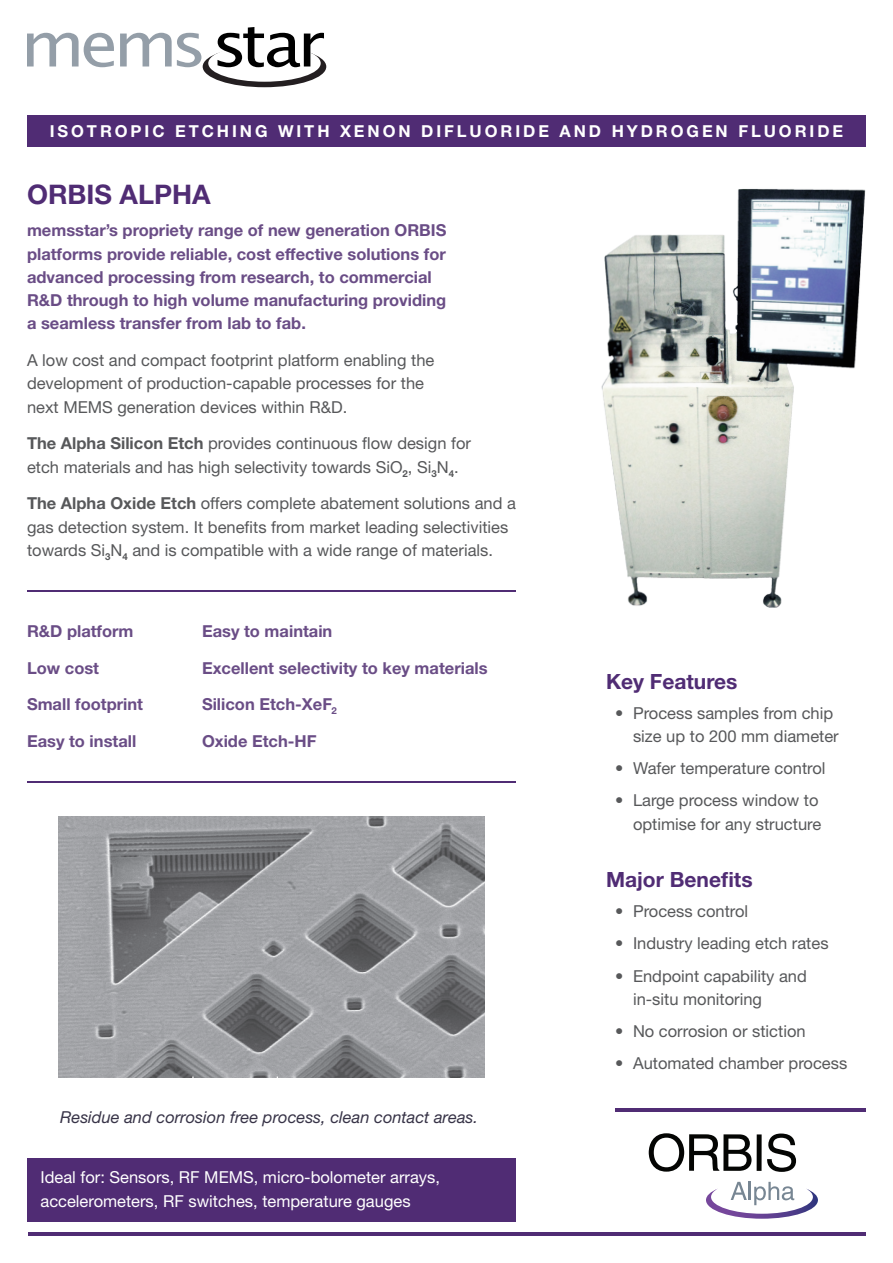
<style>
.page{position:relative;width:893px;height:1263px;background:#fff}
.page>*{position:absolute;margin:0;border:0;box-sizing:border-box;transform-origin:0 0}
.Section_Heading{font:700 27px "Helvetica Neue LT Std";color:#502c74}
.Small_Section_Header{font:700 21px "Helvetica Neue LT Std";color:#502c74}
.Body_Text{font:16.5px/23.2px "Helvetica Neue LT Std";color:#57585a}
.Body_Text-2{font:700 16.5px/23.2px "Helvetica Neue LT Std";color:#6a4d86}
.Body_Text-3{font:16.5px/23.2px "Helvetica Neue LT Std";color:#fff}
.t1{font:700 16.5px "Helvetica Neue LT Std";color:#fff}
.t2{font:italic 16.5px "Helvetica Neue LT Std";color:#373347}
.s1{font-weight:700}
</style>
<div class="page">
<div style="left:203px;top:46px;width:123px;height:41px;background:#241f21;border-radius:50%"></div>
<div style="left:208px;top:45px;width:113px;height:37px;background:#fff;border-radius:50%"></div>
<svg style="left:27px;top:33px;width:87px;height:34px"></svg>
<svg style="left:120px;top:33px;width:81px;height:34px"></svg>
<svg style="left:218px;top:27px;width:106px;height:40px"></svg>
<img style="left:59px;top:817px;width:425px;height:260px">
<hr style="left:615px;top:1109px;width:251px;height:3px;background:#502c74">
<hr style="left:29px;top:1233px;width:837px;height:3px;background:#502c74">
<div style="left:27px;top:115px;width:839px;height:32px;background:#502c74"></div>
<div style="left:27px;top:1158px;width:489px;height:63px;background:#502c74"></div>
<img style="left:601px;top:188px;width:265px;height:420px">
<hr style="left:27px;top:590px;width:489px;height:2px;background:#502c74">
<hr style="left:27px;top:782px;width:489px;height:1px;background:#502c74">
<svg style="left:649px;top:1133px;width:102px;height:39px"></svg>
<div style="left:757px;top:1134px;width:5px;height:37px;background:#040503"></div>
<svg style="left:767px;top:1133px;width:29px;height:39px"></svg>
<svg style="left:706px;top:1182px;width:112px;height:37px"></svg>
<p class="t1" style="left:50px;top:121px;width:795px">I S O T R O P I C E T C H I N G W I T H X E N O N D I F L U O R I D E A N D H Y D R O G E N F L U O R I D E</p>
<p class="Section_Heading" style="left:27px;top:178px;width:185px">ORBIS ALPHA</p>
<p class="Body_Text-2" style="left:27px;top:218px;width:421px">memsstar’s propriety range of new generation ORBIS platforms provide reliable, cost effective solutions for advanced processing from research, to commercial R&amp;D through to high volume manufacturing providing a seamless transfer from lab to fab.</p>
<p class="Body_Text" style="left:27px;top:348px;width:409px">A low cost and compact footprint platform enabling the development of production-capable processes for the next MEMS generation devices within R&amp;D.</p>
<p class="Body_Text" style="left:27px;top:432px;width:445px"><span class="s1">The Alpha Silicon Etch</span> provides continuous flow design for etch materials and has high selectivity towards SiO<sub>2</sub>, Si<sub>3</sub>N<sub>4</sub>.</p>
<p class="Body_Text" style="left:27px;top:492px;width:490px"><span class="s1">The Alpha Oxide Etch</span> offers complete abatement solutions and a gas detection system. It benefits from market leading selectivities towards Si<sub>3</sub>N<sub>4</sub> and is compatible with a wide range of materials.</p>
<p class="Body_Text-2" style="left:27px;top:619px;width:108px">R&amp;D platform</p>
<p class="Body_Text-2" style="left:27px;top:656px;width:74px">Low cost</p>
<p class="Body_Text-2" style="left:27px;top:693px;width:118px">Small footprint</p>
<p class="Body_Text-2" style="left:27px;top:729px;width:111px">Easy to install</p>
<p class="Body_Text-2" style="left:202px;top:619px;width:132px">Easy to maintain</p>
<p class="Body_Text-2" style="left:202px;top:656px;width:287px">Excellent selectivity to key materials</p>
<p class="Body_Text-2" style="left:202px;top:693px;width:136px">Silicon Etch-XeF<sub>2</sub></p>
<p class="Body_Text-2" style="left:202px;top:729px;width:116px">Oxide Etch-HF</p>
<p class="t2" style="left:60px;top:1107px;width:419px">Residue and corrosion free process, clean contact areas.</p>
<p class="Body_Text-3" style="left:40px;top:1165px;width:401px">Ideal for: Sensors, RF MEMS, micro-bolometer arrays, accelerometers, RF switches, temperature gauges</p>
<p class="Small_Section_Header" style="left:606px;top:668px;width:133px">Key Features</p>
<p class="Body_Text" style="left:633px;top:701px;width:207px;text-indent:-18px">• Process samples from chip size up to 200 mm diameter</p>
<p class="Body_Text" style="left:615px;top:756px;width:212px">• Wafer temperature control</p>
<p class="Body_Text" style="left:615px;top:789px;width:208px;text-align:right">• Large process window to optimise for any structure</p>
<p class="Small_Section_Header" style="left:606px;top:866px;width:148px">Major Benefits</p>
<p class="Body_Text" style="left:615px;top:899px;width:135px">• Process control</p>
<p class="Body_Text" style="left:615px;top:931px;width:215px">• Industry leading etch rates</p>
<p class="Body_Text" style="left:633px;top:964px;width:175px;text-indent:-18px">• Endpoint capability and in-situ monitoring</p>
<p class="Body_Text" style="left:615px;top:1019px;width:192px">• No corrosion or stiction</p>
<p class="Body_Text" style="left:615px;top:1051px;width:234px">• Automated chamber process</p>
</div>
